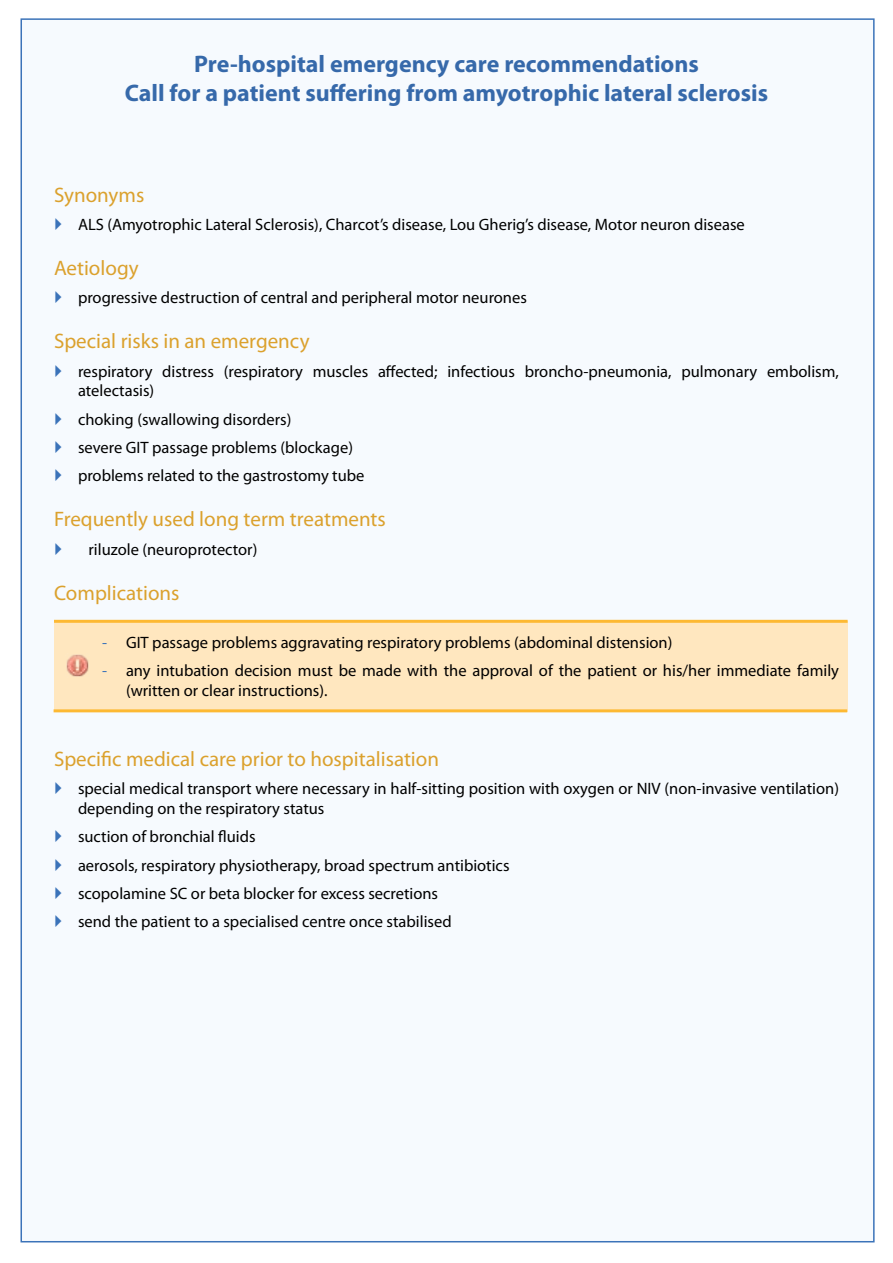
<style>
.page{position:relative;width:893px;height:1263px;background:#fff}
.page>*{position:absolute;margin:0;border:0;box-sizing:border-box;transform-origin:0 0}
.t1{font:700 24px/28.8px "Myriad Pro";color:#3669aa;text-align:center}
.t2{font:21px "Myriad Pro";color:#dba12d}
.t3{font:16.5px/28.3px "Myriad Pro";color:#000}
.s1{color:#3b73b9}
</style>
<div class="page">
<div style="left:21px;top:18px;width:854px;height:1224px;background:#f6fafe;border:2px solid #3b73b9"></div>
<div style="left:54px;top:621px;width:794px;height:90px;background:#ffe7bf"></div>
<hr style="left:54px;top:620px;width:794px;height:3px;background:#fdb933">
<hr style="left:54px;top:709px;width:793px;height:3px;background:#fdb933">
<img style="left:66px;top:654px;width:23px;height:23px">
<h1 class="t1" style="left:125px;top:49px;width:645px">Pre-hospital emergency care recommendations<br>Call for a patient suffering from amyotrophic lateral sclerosis</h1>
<p class="t2" style="left:54px;top:182px;width:92px">Synonyms</p>
<p class="t3" style="left:78px;top:210px;width:668px">ALS (Amyotrophic Lateral Sclerosis), Charcot’s disease, Lou Gherig’s disease, Motor neuron disease</p>
<p class="t2" style="left:54px;top:255px;width:86px">Aetiology</p>
<p class="t3" style="left:78px;top:283px;width:450px">progressive destruction of central and peripheral motor neurones</p>
<p class="t2" style="left:54px;top:328px;width:257px">Special risks in an emergency</p>
<p class="t3" style="left:78px;top:361px;width:762px;line-height:19.8px">respiratory distress (respiratory muscles affected; infectious broncho-pneumonia, pulmonary embolism, atelectasis)</p>
<p class="t3" style="left:78px;top:405px;width:288px">choking (swallowing disorders)<br>severe GIT passage problems (blockage) problems related to the gastrostomy tube</p>
<p class="t2" style="left:54px;top:506px;width:333px">Frequently used long term treatments</p>
<p class="t3" style="left:88px;top:535px;width:170px">riluzole (neuroprotector)</p>
<p class="t2" style="left:54px;top:580px;width:127px">Complications</p>
<p class="t3" style="left:102px;top:628px;width:572px"><span class="s1">-</span> GIT passage problems aggravating respiratory problems (abdominal distension)</p>
<p class="t3" style="left:126px;top:660px;width:715px;line-height:19.8px;text-indent:-24px"><span class="s1">-</span> any intubation decision must be made with the approval of the patient or his/her immediate family (written or clear instructions).</p>
<p class="t2" style="left:54px;top:746px;width:387px">Specific medical care prior to hospitalisation</p>
<p class="t3" style="left:78px;top:779px;width:762px;line-height:19.8px">special medical transport where necessary in half-sitting position with oxygen or NIV (non-invasive ventilation) depending on the respiratory status</p>
<p class="t3" style="left:78px;top:822px;width:433px">suction of bronchial fluids<br>aerosols, respiratory physiotherapy, broad spectrum antibiotics scopolamine SC or beta blocker for excess secretions<br>send the patient to a specialised centre once stabilised</p>
</div>
